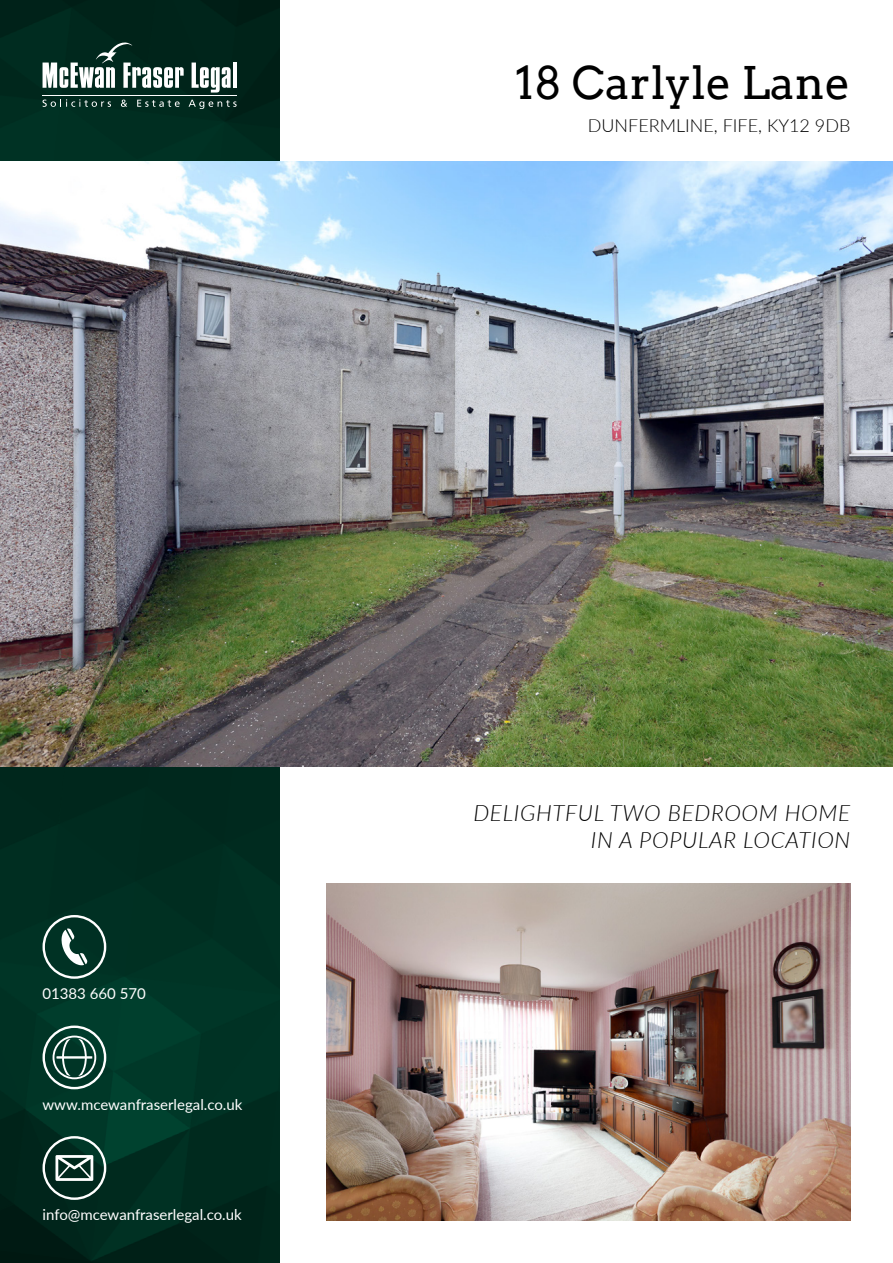
<style>
.page{position:relative;width:893px;height:1263px;background:#fff}
.page>*{position:absolute;margin:0;border:0;box-sizing:border-box;transform-origin:0 0}
.t1{font:45px "Arvo";color:#000}
.t2{font:italic 300 22.5px/27px "Lato";letter-spacing:.03em;color:#000;text-align:right}
.t3{font:300 18px "Lato";color:#000}
.t4{font:15px "Lato";color:#fff}
</style>
<div class="page">
<img style="left:0;top:0;width:279px;height:1263px">
<img style="left:0;top:162px;width:893px;height:605px">
<svg style="left:43px;top:43px;width:141px;height:45px"></svg>
<svg style="left:192px;top:63px;width:39px;height:30px"></svg>
<hr style="left:233px;top:63px;width:4px;height:25px;background:#fff">
<hr style="left:43px;top:95px;width:194px;height:1px;background:#fff">
<svg style="left:43px;top:99px;width:68px;height:8px"></svg>
<svg style="left:121px;top:100px;width:6px;height:7px"></svg>
<svg style="left:137px;top:100px;width:43px;height:7px"></svg>
<svg style="left:189px;top:100px;width:48px;height:9px"></svg>
<img style="left:326px;top:883px;width:524px;height:337px">
<svg style="left:43px;top:915px;width:63px;height:64px;background:#335a4f"></svg>
<svg style="left:43px;top:1025px;width:63px;height:64px;background:#3a6559"></svg>
<svg style="left:43px;top:1136px;width:63px;height:64px;background:#3a5b52"></svg>
<h1 class="t1" style="left:515px;top:55px;width:337px">18 Carlyle Lane</h1>
<p class="t3" style="left:588px;top:113px;width:264px">DUNFERMLINE, FIFE, KY12 9DB</p>
<p class="t4" style="left:43px;top:983px;width:105px">01383 660 570</p>
<p class="t4" style="left:43px;top:1094px;width:201px">www.mcewanfraserlegal.co.uk</p>
<p class="t4" style="left:43px;top:1204px;width:201px">info@mcewanfraserlegal.co.uk</p>
<h2 class="t2" style="left:473px;top:798px;width:378px">DELIGHTFUL TWO BEDROOM HOME<br>IN A POPULAR LOCATION</h2>
</div>
